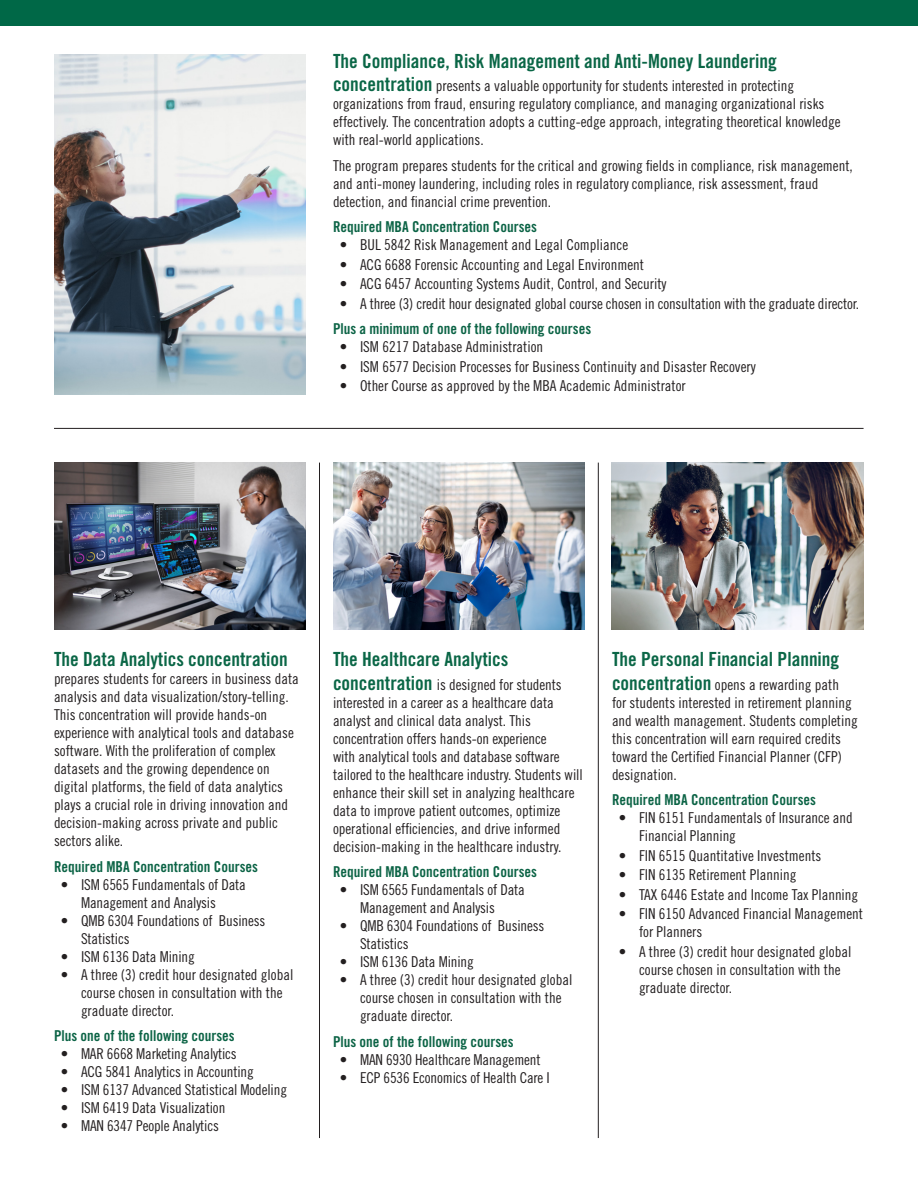
<style>
.page{position:relative;width:918px;height:1188px;background:#fff}
.page>*{position:absolute;margin:0;border:0;box-sizing:border-box;transform-origin:0 0}
.BULLETS{font:19.5px "Trade Gothic LT Std Bd Cn 20";color:#0a6646}
.BULLETS-2{font:15px/18px "Trade Gothic LT Std Cn 18";color:#231f20}
.SUBHEADERS{font:15px "Trade Gothic LT Std Bd Cn 20";color:#0b6345}
.s1{font-family:"Trade Gothic LT Std Bd Cn 20";font-size:19.5px;color:#0a6646}
</style>
<div class="page">
<img style="left:54px;top:54px;width:252px;height:340px">
<img style="left:54px;top:463px;width:252px;height:167px">
<img style="left:333px;top:463px;width:252px;height:167px">
<img style="left:612px;top:463px;width:252px;height:167px">
<hr style="left:319px;top:463px;width:1px;height:675px;background:#231f20">
<hr style="left:54px;top:428px;width:810px;height:1px;background:#231f20">
<hr style="left:598px;top:463px;width:1px;height:675px;background:#231f20">
<div style="left:0;top:0;width:918px;height:25px;background:#006847"></div>
<p class="BULLETS" style="left:333px;top:49px;width:445px">The Compliance, Risk Management and Anti-Money Laundering</p>
<p class="BULLETS-2" style="left:333px;top:77px;width:509px"><span class="s1">concentration</span> presents a valuable opportunity for students interested in protecting organizations from fraud, ensuring regulatory compliance, and managing organizational risks effectively. The concentration adopts a cutting-edge approach, integrating theoretical knowledge with real-world applications.</p>
<p class="BULLETS-2" style="left:333px;top:156px;width:521px">The program prepares students for the critical and growing fields in compliance, risk management, and anti-money laundering, including roles in regulatory compliance, risk assessment, fraud detection, and financial crime prevention.</p>
<p class="SUBHEADERS" style="left:333px;top:218px;width:206px">Required MBA Concentration Courses</p>
<p class="BULLETS-2" style="left:340px;top:236px;width:290px">• BUL 5842 Risk Management and Legal Compliance</p>
<p class="BULLETS-2" style="left:340px;top:255px;width:306px">• ACG 6688 Forensic Accounting and Legal Environment</p>
<p class="BULLETS-2" style="left:340px;top:275px;width:328px">• ACG 6457 Accounting Systems Audit, Control, and Security</p>
<p class="BULLETS-2" style="left:340px;top:294px;width:521px">• A three (3) credit hour designated global course chosen in consultation with the graduate director.</p>
<p class="SUBHEADERS" style="left:333px;top:320px;width:260px">Plus a minimum of one of the following courses</p>
<p class="BULLETS-2" style="left:340px;top:338px;width:205px">• ISM 6217 Database Administration</p>
<p class="BULLETS-2" style="left:340px;top:357px;width:417px">• ISM 6577 Decision Processes for Business Continuity and Disaster Recovery</p>
<p class="BULLETS-2" style="left:340px;top:377px;width:347px">• Other Course as approved by the MBA Academic Administrator</p>
<p class="BULLETS" style="left:54px;top:647px;width:235px">The Data Analytics concentration</p>
<p class="BULLETS-2" style="left:54px;top:670px;width:246px">prepares students for careers in business data analysis and data visualization/story-telling.<br>This concentration will provide hands-on experience with analytical tools and database software. With the proliferation of complex datasets and the growing dependence on digital platforms, the field of data analytics plays a crucial role in driving innovation and decision-making across private and public sectors alike.</p>
<p class="SUBHEADERS" style="left:54px;top:857px;width:206px">Required MBA Concentration Courses</p>
<p class="BULLETS-2" style="left:81px;top:875px;width:166px;text-indent:-20px">• ISM 6565 Fundamentals of Data<br>Management and Analysis</p>
<p class="BULLETS-2" style="left:81px;top:911px;width:186px;text-indent:-20px">• QMB 6304 Foundations of Business<br>Statistics</p>
<p class="BULLETS-2" style="left:61px;top:947px;width:135px">• ISM 6136 Data Mining</p>
<p class="BULLETS-2" style="left:81px;top:965px;width:214px;text-indent:-20px">• A three (3) credit hour designated global course chosen in consultation with the graduate director.</p>
<p class="SUBHEADERS" style="left:54px;top:1027px;width:182px">Plus one of the following courses</p>
<p class="BULLETS-2" style="left:61px;top:1045px;width:178px">• MAR 6668 Marketing Analytics</p>
<p class="BULLETS-2" style="left:61px;top:1063px;width:194px">• ACG 5841 Analytics in Accounting</p>
<p class="BULLETS-2" style="left:61px;top:1081px;width:228px">• ISM 6137 Advanced Statistical Modeling</p>
<p class="BULLETS-2" style="left:61px;top:1099px;width:166px">• ISM 6419 Data Visualization</p>
<p class="BULLETS-2" style="left:61px;top:1117px;width:160px">• MAN 6347 People Analytics</p>
<p class="BULLETS" style="left:333px;top:647px;width:177px">The Healthcare Analytics</p>
<p class="BULLETS-2" style="left:333px;top:675px;width:251px"><span class="s1">concentration</span> is designed for students interested in a career as a healthcare data analyst and clinical data analyst. This concentration offers hands-on experience<br>with analytical tools and database software tailored to the healthcare industry. Students will enhance their skill set in analyzing healthcare data to improve patient outcomes, optimize operational efficiencies, and drive informed decision-making in the healthcare industry.</p>
<p class="SUBHEADERS" style="left:333px;top:863px;width:206px">Required MBA Concentration Courses</p>
<p class="BULLETS-2" style="left:360px;top:881px;width:166px;text-indent:-20px">• ISM 6565 Fundamentals of Data<br>Management and Analysis</p>
<p class="BULLETS-2" style="left:360px;top:917px;width:186px;text-indent:-20px">• QMB 6304 Foundations of Business<br>Statistics</p>
<p class="BULLETS-2" style="left:340px;top:953px;width:135px">• ISM 6136 Data Mining</p>
<p class="BULLETS-2" style="left:360px;top:971px;width:214px;text-indent:-20px">• A three (3) credit hour designated global course chosen in consultation with the graduate director.</p>
<p class="SUBHEADERS" style="left:333px;top:1032px;width:182px">Plus one of the following courses</p>
<p class="BULLETS-2" style="left:340px;top:1050px;width:202px">• MAN 6930 Healthcare Management</p>
<p class="BULLETS-2" style="left:340px;top:1068px;width:212px">• ECP 6536 Economics of Health Care I</p>
<p class="BULLETS" style="left:612px;top:647px;width:229px">The Personal Financial Planning</p>
<p class="BULLETS-2" style="left:612px;top:675px;width:247px"><span class="s1">concentration</span> opens a rewarding path<br>for students interested in retirement planning and wealth management. Students completing this concentration will earn required credits toward the Certified Financial Planner (CFP) designation.</p>
<p class="SUBHEADERS" style="left:612px;top:791px;width:206px">Required MBA Concentration Courses</p>
<p class="BULLETS-2" style="left:639px;top:809px;width:215px;text-indent:-20px">• FIN 6151 Fundamentals of Insurance and<br>Financial Planning</p>
<p class="BULLETS-2" style="left:619px;top:846px;width:204px">• FIN 6515 Quantitative Investments</p>
<p class="BULLETS-2" style="left:619px;top:866px;width:179px">• FIN 6135 Retirement Planning</p>
<p class="BULLETS-2" style="left:619px;top:885px;width:241px">• TAX 6446 Estate and Income Tax Planning</p>
<p class="BULLETS-2" style="left:639px;top:905px;width:226px;text-indent:-20px">• FIN 6150 Advanced Financial Management for Planners</p>
<p class="BULLETS-2" style="left:639px;top:942px;width:214px;text-indent:-20px">• A three (3) credit hour designated global course chosen in consultation with the graduate director.</p>
</div>
